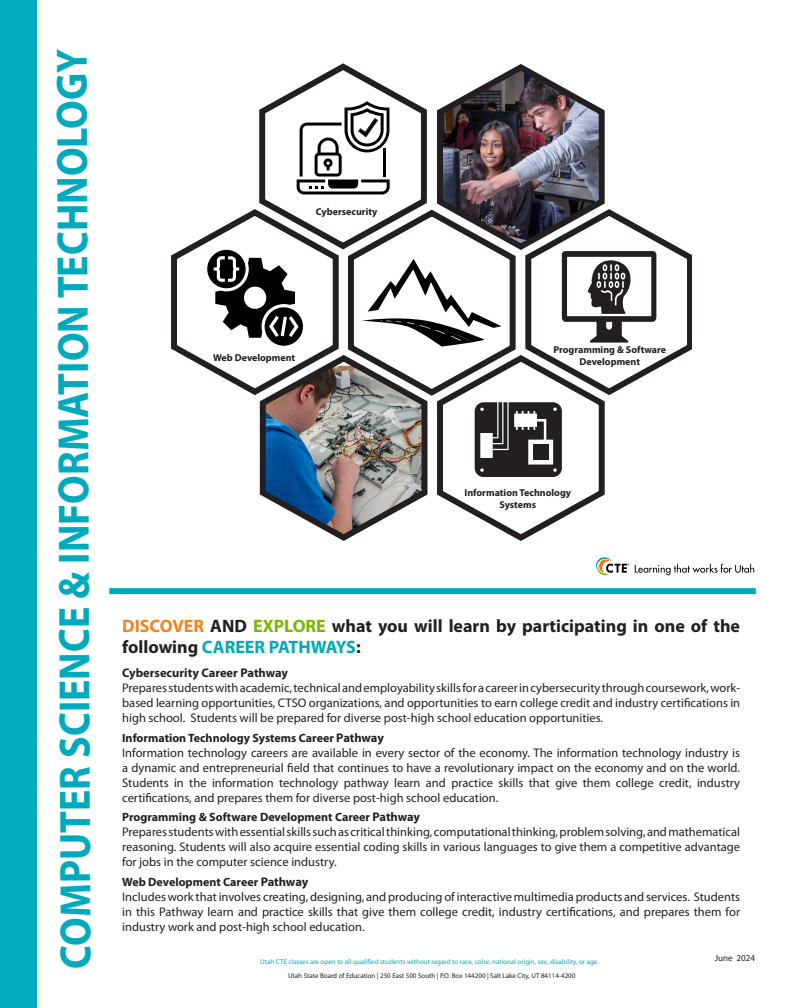
<style>
.page{position:relative;width:792px;height:1008px;background:#fff}
.page>*{position:absolute;margin:0;border:0;box-sizing:border-box;transform-origin:0 0}
.t1{font:700 44px "Myriad Pro";letter-spacing:-.005em;color:#00aabc;scale:.91 1}
.t2{font:700 18px/21.6px "Myriad Pro";color:#231f20}
.t3{font:12.5px/15px "Myriad Pro";color:#231f20;text-align:justify}
.t4{font:700 12.5px "Myriad Pro";color:#231f20}
.t5{font:700 12px "Myriad Pro";color:#231f20}
.t6{font:700 10px/12px "Myriad Pro";color:#231f20;text-align:center}
.t7{font:9px "Myriad Pro";color:#231f20}
.t8{font:7px "Myriad Pro";color:#00aabc}
.t9{font:7px "Myriad Pro";color:#231f20}
.s1{color:#f58220}
.s2{color:#78b800}
.s3{color:#00aabc}
.s4{font-size:12.5px}
</style>
<div class="page">
<div style="left:109px;top:588px;width:647px;height:6px;background:#00aabc"></div>
<svg style="left:635px;top:564px;width:119px;height:11px"></svg>
<svg style="left:596px;top:557px;width:33px;height:18px"></svg>
<div style="left:0;top:0;width:37px;height:1008px;background:#00aabc"></div>
<svg style="left:171px;top:63px;width:521px;height:478px"></svg>
<h1 class="t1" style="left:45px;top:969px;width:1013px;rotate:-90deg">COMPUTER SCIENCE &amp; INFORMATION TECHNOLOGY</h1>
<p class="t6" style="left:316px;top:205px;width:63px">Cybersecurity</p>
<p class="t6" style="left:553px;top:344px;width:114px">Programming &amp; Software</p>
<p class="t6" style="left:213px;top:351px;width:84px">Web Development</p>
<p class="t6" style="left:580px;top:356px;width:62px">Development</p>
<p class="t6" style="left:465px;top:486px;width:108px">Information Technology<br>Systems</p>
<h2 class="t2" style="left:122px;top:614px;width:619px"><span class="s1">DISCOVER</span> AND <span class="s2">EXPLORE</span> what you will learn by participating in one of the following <span class="s3">CAREER PATHWAYS</span>:</h2>
<p class="t4" style="left:122px;top:665px;width:167px">Cybersecurity Career Pathway</p>
<p class="t3" style="left:122px;top:680px;width:620px">Prepares students with academic, technical and employability skills for a career in cybersecurity through coursework, work&shy;based learning opportunities, CTSO organizations, and opportunities to earn college credit and industry certifications in high school. Students will be prepared for diverse post-high school education opportunities.</p>
<p class="t5" style="left:122px;top:730px;width:263px">Information Technology Systems Career <span class="s4">Pathway</span></p>
<p class="t3" style="left:122px;top:745px;width:620px">Information technology careers are available in every sector of the economy. The information technology industry is a dynamic and entrepreneurial field that continues to have a revolutionary impact on the economy and on the world.<br>Students in the information technology pathway learn and practice skills that give them college credit, industry certifications, and prepares them for diverse post-high school education.</p>
<p class="t5" style="left:122px;top:809px;width:299px">Programming &amp; Software Development Career <span class="s4">Pathway</span></p>
<p class="t3" style="left:122px;top:824px;width:619px">Prepares students with essential skills such as critical thinking, computational thinking, problem solving, and mathematical reasoning. Students will also acquire essential coding skills in various languages to give them a competitive advantage for jobs in the computer science industry.</p>
<p class="t5" style="left:122px;top:874px;width:188px">Web Development Career <span class="s4">Pathway</span></p>
<p class="t3" style="left:122px;top:889px;width:619px">Includes work that involves creating, designing, and producing of interactive multimedia products and services. Students in this Pathway learn and practice skills that give them college credit, industry certifications, and prepares them for industry work and post-high school education.</p>
<p class="t8" style="left:260px;top:957px;width:340px">Utah CTE classes are open to all qualified students without regard to race, color, national origin, sex, disability, or age.</p>
<p class="t9" style="left:288px;top:972px;width:289px">Utah State Board of Education | 250 East 500 South | P.O. Box 144200 | Salt Lake City, UT 84114-4200</p>
<p class="t7" style="left:715px;top:952px;width:42px">June 2024</p>
</div>
